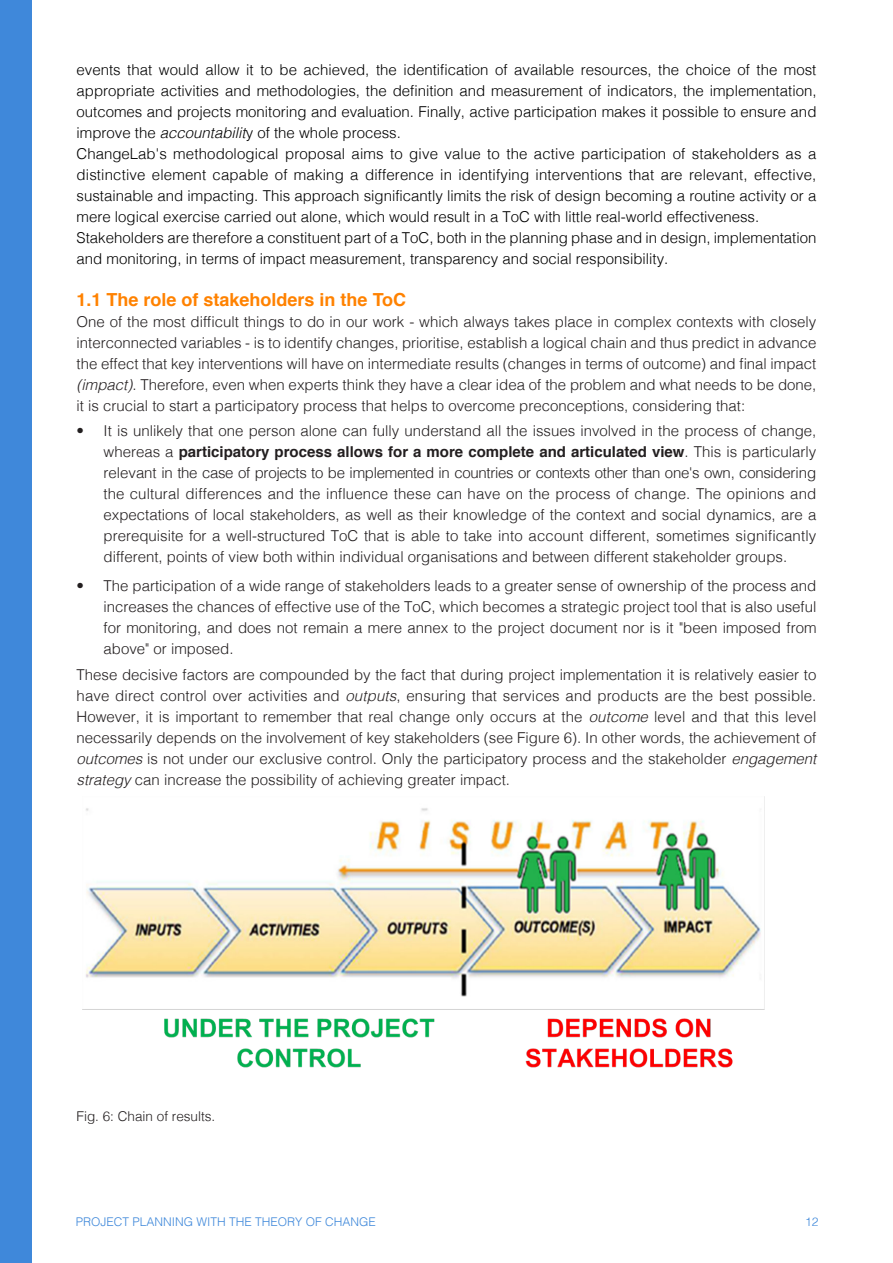
<style>
.page{position:relative;width:893px;height:1263px;background:#fff}
.page>*{position:absolute;margin:0;border:0;box-sizing:border-box;transform-origin:0 0}
.Stile_di_paragrafo_1{font:700 18px "Helvetica";color:#ff8200}
.Stile_di_paragrafo_1-2{font:300 15px/21px "Helvetica";color:#231f20;text-align:justify}
.Stile_di_paragrafo_1-3{font:300 15px/21px "Helvetica";color:#000;text-align:justify}
.Stile_di_paragrafo_1-4{font:300 13.5px "Helvetica";color:#231f20}
.t1{font:300 12px "Helvetica";color:#3f88da}
.s1{font-style:italic}
.s2{font-weight:700}
</style>
<div class="page">
<div style="left:0;top:0;width:32px;height:1263px;background:#3f88da"></div>
<img style="left:82px;top:797px;width:683px;height:271px">
<p class="Stile_di_paragrafo_1-3" style="left:77px;top:58px;width:741px">events that would allow it to be achieved, the identification of available resources, the choice of the most appropriate activities and methodologies, the definition and measurement of indicators, the implementation, outcomes and projects monitoring and evaluation. Finally, active participation makes it possible to ensure and improve the <span class="s1">accountabilit</span>y of the whole process.</p>
<p class="Stile_di_paragrafo_1-3" style="left:77px;top:142px;width:741px">ChangeLab's methodological proposal aims to give value to the active participation of stakeholders as a distinctive element capable of making a difference in identifying interventions that are relevant, effective, sustainable and impacting. This approach significantly limits the risk of design becoming a routine activity or a mere logical exercise carried out alone, which would result in a ToC with little real-world effectiveness.</p>
<p class="Stile_di_paragrafo_1-3" style="left:77px;top:226px;width:741px">Stakeholders are therefore a constituent part of a ToC, both in the planning phase and in design, implementation and monitoring, in terms of impact measurement, transparency and social responsibility.</p>
<p class="Stile_di_paragrafo_1" style="left:77px;top:285px;width:331px">1.1 The role of stakeholders in the ToC</p>
<p class="Stile_di_paragrafo_1-2" style="left:77px;top:310px;width:741px">One of the most difficult things to do in our work - which always takes place in complex contexts with closely interconnected variables - is to identify changes, prioritise, establish a logical chain and thus predict in advance the effect that key interventions will have on intermediate results (changes in terms of outcome) and final impact <span class="s1">(impact)</span>. Therefore, even when experts think they have a clear idea of the problem and what needs to be done, it is crucial to start a participatory process that helps to overcome preconceptions, considering that:</p>
<p class="Stile_di_paragrafo_1-2" style="left:104px;top:419px;width:714px;text-indent:-27px">• It is unlikely that one person alone can fully understand all the issues involved in the process of change, whereas a <span class="s2">participatory process allows for a more complete and articulated view</span>. This is particularly relevant in the case of projects to be implemented in countries or contexts other than one's own, considering the cultural differences and the influence these can have on the process of change. The opinions and expectations of local stakeholders, as well as their knowledge of the context and social dynamics, are a prerequisite for a well-structured ToC that is able to take into account different, sometimes significantly different, points of view both within individual organisations and between different stakeholder groups.</p>
<p class="Stile_di_paragrafo_1-2" style="left:104px;top:574px;width:714px;text-indent:-27px">• The participation of a wide range of stakeholders leads to a greater sense of ownership of the process and increases the chances of effective use of the ToC, which becomes a strategic project tool that is also useful for monitoring, and does not remain a mere annex to the project document nor is it "been imposed from above" or imposed.</p>
<p class="Stile_di_paragrafo_1-2" style="left:77px;top:663px;width:741px">These decisive factors are compounded by the fact that during project implementation it is relatively easier to have direct control over activities and <span class="s1">outputs</span>, ensuring that services and products are the best possible.<br>However, it is important to remember that real change only occurs at the <span class="s1">outcome</span> level and that this level necessarily depends on the involvement of key stakeholders (see Figure 6). In other words, the achievement of <span class="s1">outcomes</span> is not under our exclusive control. Only the participatory process and the stakeholder <span class="s1">engagement strategy</span> can increase the possibility of achieving greater impact.</p>
<p class="Stile_di_paragrafo_1-4" style="left:77px;top:1104px;width:140px">Fig. 6: Chain of results.</p>
<p class="t1" style="left:76px;top:1211px;width:302px">PROJECT PLANNING WITH THE THEORY OF CHANGE</p>
<p class="t1" style="left:805px;top:1211px;width:15px">12</p>
</div>
